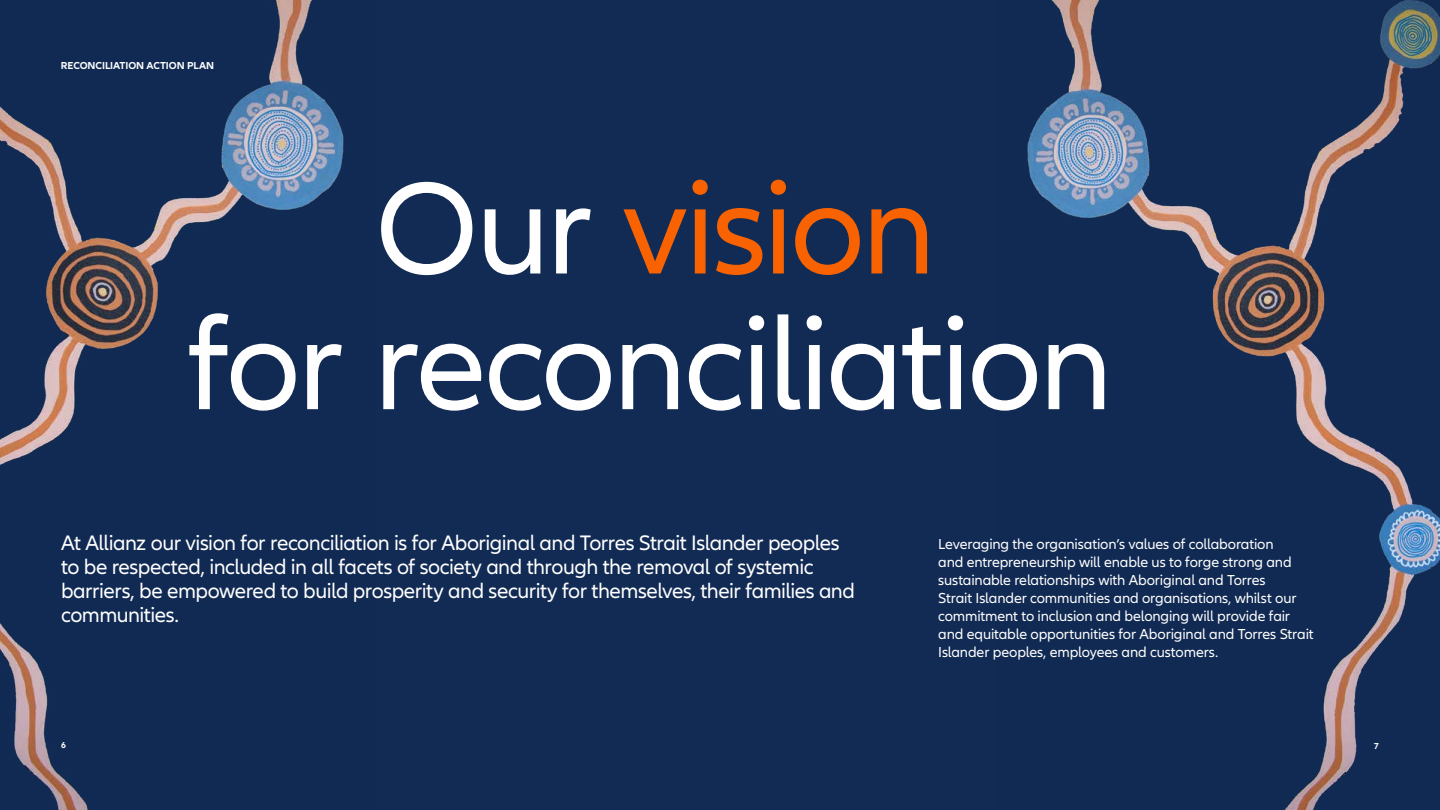
<style>
.page{position:relative;width:1440px;height:810px;background:#122b54}
.page>*{position:absolute;margin:0;border:0;box-sizing:border-box;transform-origin:0 0}
.t1{font:135px "Allianz Neo";letter-spacing:-.025em;color:#fff}
.t2{font:135px "Allianz Neo";letter-spacing:-.025em;color:#f86200}
.Subheadline___CTA_15{font:21.75px/24px "Allianz Neo";letter-spacing:-.025em;color:#fff}
.Copy_10_13pt{font:15px/18px "Allianz Neo";letter-spacing:-.01em;color:#fff}
.t3{font:700 10.5px "Allianz Neo";letter-spacing:-.005em;color:#fff}
.t4{font:700 9px "Allianz Neo";color:#fff}
.s1{color:#fff}
</style>
<div class="page">
<img style="left:1027px;top:0;width:413px;height:810px">
<img style="left:0;top:0;width:344px;height:810px">
<p class="t3" style="left:61px;top:59px;width:155px">RECONCILIATION ACTION PLAN</p>
<p class="t2" style="left:375px;top:152px;width:562px"><span class="s1">Our</span> vision</p>
<p class="t1" style="left:188px;top:287px;width:927px">for reconciliation</p>
<p class="Subheadline___CTA_15" style="left:61px;top:531px;width:795px">At Allianz our vision for reconciliation is for Aboriginal and Torres Strait Islander peoples to be respected, included in all facets of society and through the removal of systemic barriers, be empowered to build prosperity and security for themselves, their families and communities.</p>
<p class="Copy_10_13pt" style="left:938px;top:535px;width:377px">Leveraging the organisation’s values of collaboration<br>and entrepreneurship will enable us to forge strong and sustainable relationships with Aboriginal and Torres<br>Strait Islander communities and organisations, whilst our commitment to inclusion and belonging will provide fair and equitable opportunities for Aboriginal and Torres Strait Islander peoples, employees and customers.</p>
<p class="t4" style="left:61px;top:740px;width:6px">6</p>
<p class="t4" style="left:1374px;top:741px;width:6px">7</p>
</div>
